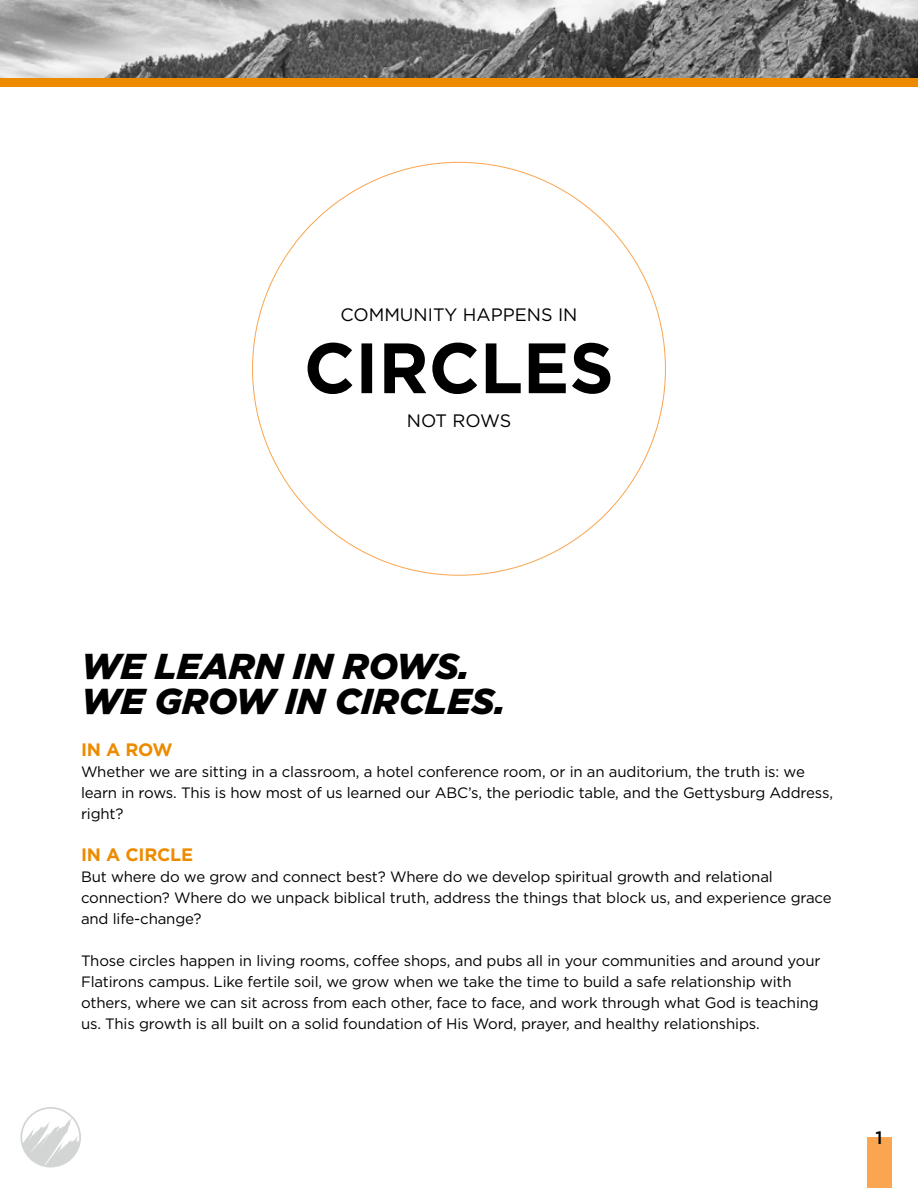
<style>
.page{position:relative;width:918px;height:1188px;background:#fff}
.page>*{position:absolute;margin:0;border:0;box-sizing:border-box;transform-origin:0 0}
.t1{font:italic 900 36px/34.5px "Gotham";color:#000}
.t2{font:18px "Gotham";color:#000}
.t3{font:700 18px "Gotham";letter-spacing:-.01em;color:#ed8b00}
.t4{font:500 18px "Gotham";color:#000}
.t5{font:15px/21px "Gotham";letter-spacing:-.01em;color:#000}
</style>
<div class="page">
<div style="left:867px;top:1137px;width:24px;height:51px;background:#faa54f"></div>
<img style="left:0;top:0;width:918px;height:79px">
<div style="left:0;top:79px;width:918px;height:8px;background:#ed8b00"></div>
<svg style="left:20px;top:1107px;width:61px;height:61px"></svg>
<svg style="left:308px;top:343px;width:302px;height:51px"></svg>
<p class="t2" style="left:340px;top:303px;width:239px">COMMUNITY HAPPENS IN</p>
<p class="t2" style="left:407px;top:409px;width:106px">NOT ROWS</p>
<h1 class="t1" style="left:81px;top:649px;width:426px">WE LEARN IN ROWS.<br>WE GROW IN CIRCLES.</h1>
<p class="t3" style="left:81px;top:738px;width:93px">IN A ROW</p>
<p class="t5" style="left:81px;top:761px;width:754px">Whether we are sitting in a classroom, a hotel conference room, or in an auditorium, the truth is: we learn in rows. This is how most of us learned our ABC’s, the periodic table, and the Gettysburg Address, right?</p>
<p class="t3" style="left:81px;top:843px;width:114px">IN A CIRCLE</p>
<p class="t5" style="left:81px;top:866px;width:752px">But where do we grow and connect best? Where do we develop spiritual growth and relational connection? Where do we unpack biblical truth, address the things that block us, and experience grace and life-change?</p>
<p class="t5" style="left:81px;top:950px;width:741px">Those circles happen in living rooms, coffee shops, and pubs all in your communities and around your Flatirons campus. Like fertile soil, we grow when we take the time to build a safe relationship with others, where we can sit across from each other, face to face, and work through what God is teaching us. This growth is all built on a solid foundation of His Word, prayer, and healthy relationships.</p>
<p class="t4" style="left:876px;top:1125px;width:9px">1</p>
</div>
